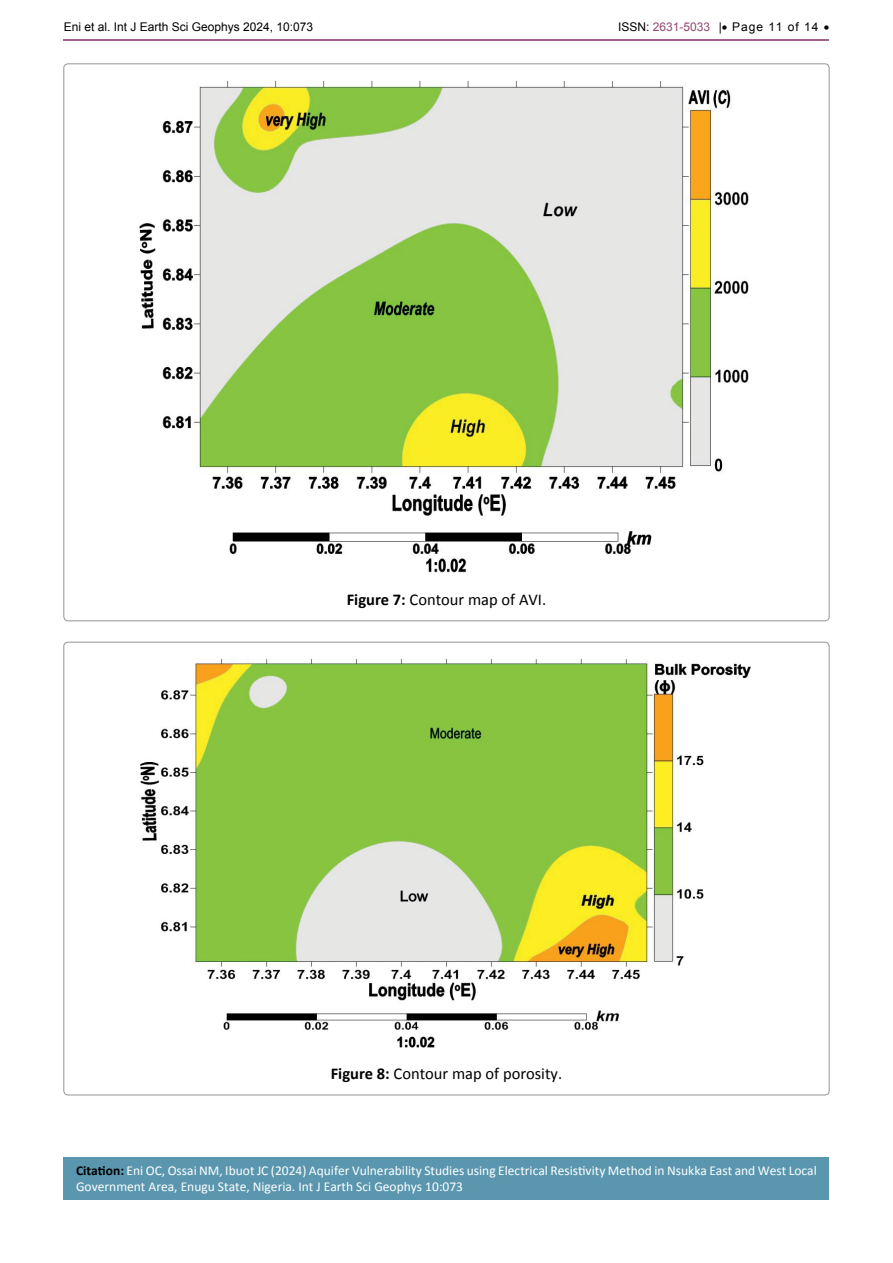
<style>
.page{position:relative;width:893px;height:1263px;background:#fff}
.page>*{position:absolute;margin:0;border:0;box-sizing:border-box;transform-origin:0 0}
.t1{font:16.5px "Calibri";color:#000}
.t2{font:13.5px/16.2px "Calibri";color:#fff}
.t3{font:12px "Arial";color:#000}
.s1{color:#904875}
.s2{font-weight:700}
.s3{font-weight:700;color:#000}
</style>
<div class="page">
<hr style="left:64px;top:39px;width:765px;height:2px;background:#904875">
<div style="left:64px;top:1157px;width:765px;height:42px;background:#5a97af"></div>
<img style="left:139px;top:81px;width:610px;height:492px">
<img style="left:140px;top:658px;width:611px;height:390px">
<p class="t3" style="left:64px;top:18px;width:251px">Eni et al. Int J Earth Sci Geophys 2024, 10:073</p>
<p class="t3" style="left:618px;top:18px;width:213px">ISSN: <span class="s1">2631-5033</span> |• Page 11 of 14 •</p>
<p class="t1" style="left:347px;top:589px;width:201px"><span class="s2">Figure 7:</span> Contour map of AVI.</p>
<p class="t1" style="left:331px;top:1063px;width:233px"><span class="s2">Figure 8:</span> Contour map of porosity.</p>
<p class="t2" style="left:76px;top:1162px;width:742px"><span class="s3">Citation:</span> Eni OC, Ossai NM, Ibuot JC (2024) Aquifer Vulnerability Studies using Electrical Resistivity Method in Nsukka East and West Local<br>Government Area, Enugu State, Nigeria. Int J Earth Sci Geophys 10:073</p>
</div>
